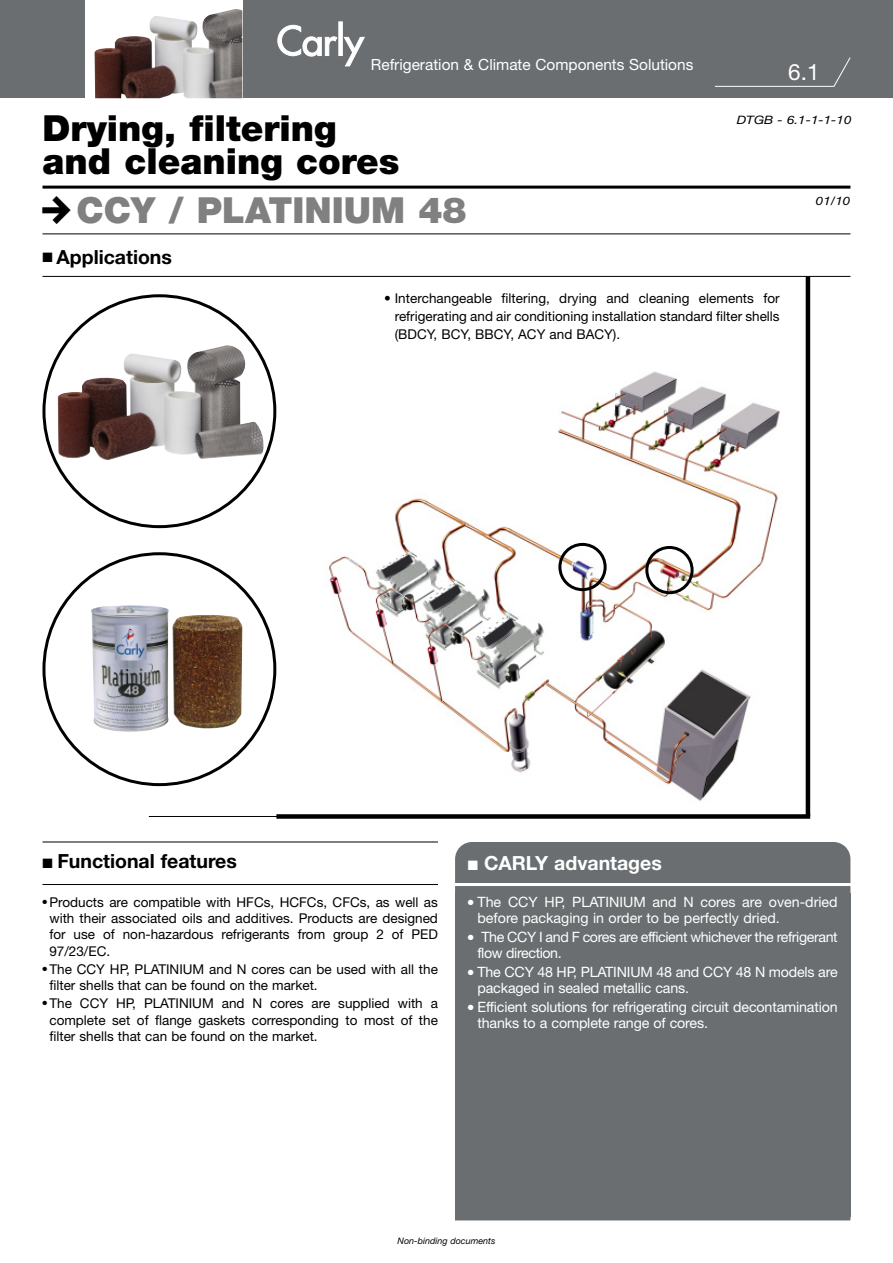
<style>
.page{position:relative;width:893px;height:1263px;background:#fff}
.page>*{position:absolute;margin:0;border:0;box-sizing:border-box;transform-origin:0 0}
.t1{font:900 36px/33px "Helvetica Neue";color:#000}
.t2{font:900 36px "Helvetica Neue";color:#808080}
.t3{font:22.5px "Helvetica Neue";color:#fff}
.t4{font:700 19.5px "Helvetica Neue";color:#000}
.t5{font:19.5px "Helvetica Neue Bold TT";color:#fff}
.t6{font:19.5px "Helvetica Neue Bold TT";color:#000}
.t7{font:15.45px "Helvetica Neue";color:#fff}
.t8{font:14.25px/16.5px "Helvetica Neue";letter-spacing:-.01em;color:#fff}
.t9{font:14.25px/16.5px "Helvetica Neue";letter-spacing:-.03em;color:#fff}
.t10{font:13.5px/16.2px "Helvetica Neue";color:#000;text-align:justify}
.t11{font:11.7px "Helvetica Neue Italic TT";color:#000;scale:1.16 1}
.t12{font:italic 9px "Helvetica Neue";color:#000}
</style>
<div class="page">
<img style="left:329px;top:371px;width:451px;height:430px">
<div style="left:0;top:0;width:893px;height:98px;background:#6a6e70"></div>
<div style="left:85px;top:0;width:157px;height:98px;background:#fff"></div>
<img style="left:95px;top:9px;width:147px;height:89px">
<svg style="left:715px;top:57px;width:136px;height:30px"></svg>
<div style="left:455px;top:842px;width:395px;height:378px;background:#6a6e70"></div>
<hr style="left:149px;top:816px;width:136px;height:1px;background:#000">
<hr style="left:43px;top:842px;width:395px;height:1px;background:#000">
<hr style="left:43px;top:884px;width:395px;height:1px;background:#000">
<div style="left:455px;top:893px;width:395px;height:323px;background:#6a6e70"></div>
<svg style="left:338px;top:21px;width:5px;height:3px"></svg>
<svg style="left:277px;top:24px;width:88px;height:43px"></svg>
<hr style="left:449px;top:883px;width:404px;height:3px;background:#fff">
<hr style="left:43px;top:186px;width:807px;height:3px;background:#000">
<hr style="left:43px;top:233px;width:807px;height:1px;background:#000">
<hr style="left:43px;top:276px;width:807px;height:1px;background:#000">
<hr style="left:806px;top:276px;width:4px;height:540px;background:#000">
<div style="left:276px;top:814px;width:534px;height:5px;background:#000"></div>
<svg style="left:42px;top:294px;width:234px;height:234px"></svg>
<svg style="left:42px;top:552px;width:234px;height:234px"></svg>
<svg style="left:645px;top:546px;width:49px;height:48px"></svg>
<svg style="left:558px;top:543px;width:49px;height:48px"></svg>
<p class="t7" style="left:371px;top:59px;width:324px">Refrigeration &amp; Climate Components Solutions</p>
<h2 class="t3" style="left:788px;top:64px;width:33px">6.1</h2>
<h1 class="t1" style="left:43px;top:114px;width:359px">Drying, filtering and cleaning cores</h1>
<h1 class="t2" style="left:77px;top:198px;width:391px">CCY / PLATINIUM 48</h1>
<h3 class="t6" style="left:43px;top:250px;width:131px">■ Applications</h3>
<p class="t10" style="left:395px;top:291px;width:386px;line-height:18px;text-indent:-11px">• Interchangeable filtering, drying and cleaning elements for refrigerating and air conditioning installation standard filter shells (BDCY, BCY, BBCY, ACY and BACY).</p>
<p class="t11" style="left:737px;top:113px;width:100px">DTGB - 6.1-1-1-10</p>
<p class="t11" style="left:816px;top:194px;width:31px">01/10</p>
<h3 class="t4" style="left:43px;top:854px;width:196px">■ Functional features</h3>
<h3 class="t5" style="left:468px;top:856px;width:196px">■ CARLY advantages</h3>
<p class="t10" style="left:49px;top:895px;width:390px;text-indent:-7px">□ Products are compatible with HFCs, HCFCs, CFCs, as well as with their associated oils and additives. Products are designed for use of non-hazardous refrigerants from group 2 of PED 97/23/EC.</p>
<p class="t10" style="left:49px;top:962px;width:390px;text-indent:-7px">□ The CCY HP, PLATINIUM and N cores can be used with all the filter shells that can be found on the market.</p>
<p class="t10" style="left:49px;top:997px;width:390px;text-indent:-7px">□ The CCY HP, PLATINIUM and N cores are supplied with a complete set of flange gaskets corresponding to most of the filter shells that can be found on the market.</p>
<p class="t8" style="left:477px;top:895px;width:362px;text-indent:-10px">□ The CCY HP, PLATINIUM and N cores are oven-dried before packaging in order to be perfectly dried.</p>
<p class="t9" style="left:477px;top:930px;width:362px;text-indent:-10px">□ The CCY I and F cores are efficient whichever the refrigerant flow direction.</p>
<p class="t8" style="left:477px;top:965px;width:362px;text-indent:-10px">□ The CCY 48 HP, PLATINIUM 48 and CCY 48 N models are packaged in sealed metallic cans.</p>
<p class="t8" style="left:477px;top:1000px;width:362px;text-indent:-10px">□ Efficient solutions for refrigerating circuit decontamination thanks to a complete range of cores.</p>
<p class="t12" style="left:398px;top:1237px;width:99px">Non-binding documents</p>
</div>
